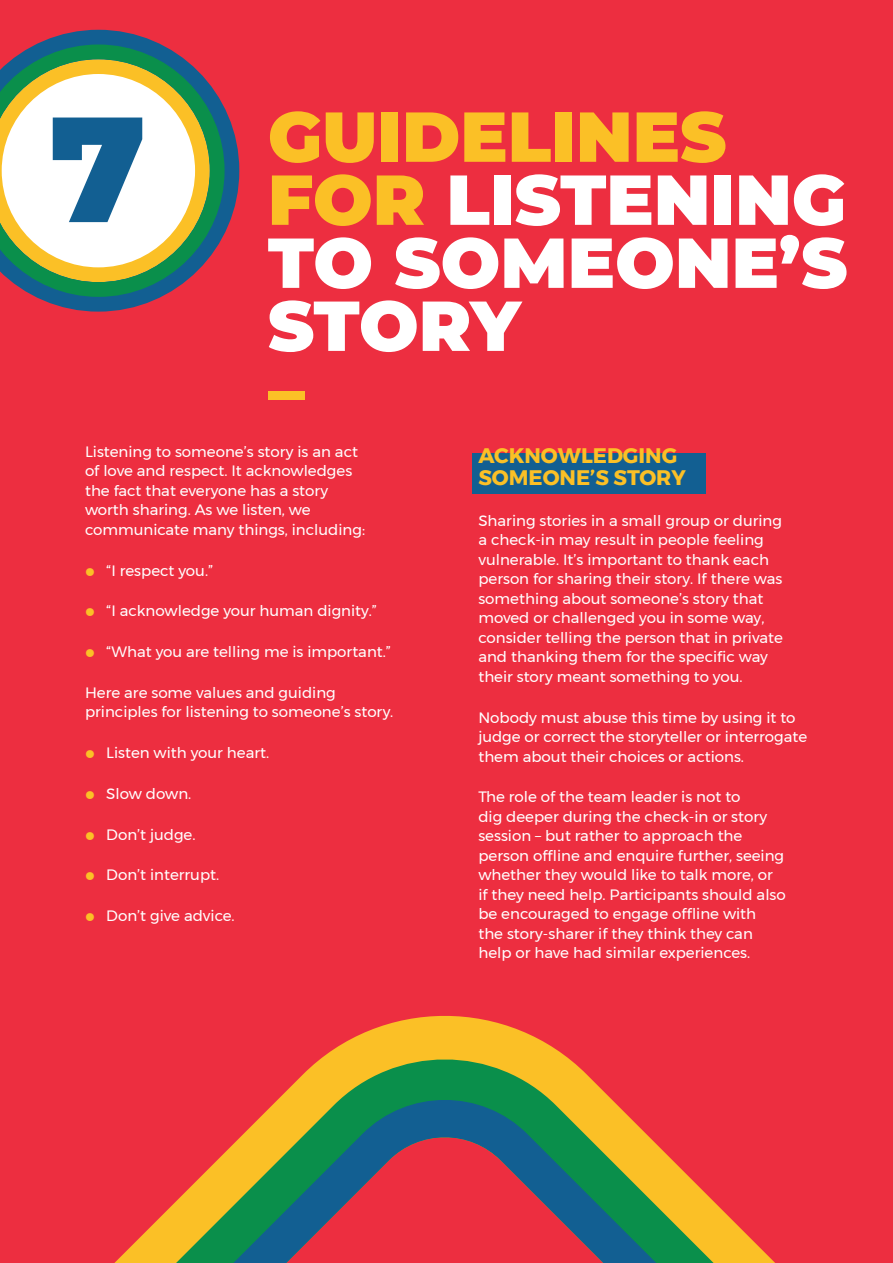
<style>
.page{position:relative;width:893px;height:1263px;background:#ed2e40}
.page>*{position:absolute;margin:0;border:0;box-sizing:border-box;transform-origin:0 0}
.t1{font:900 70.5px/63px "Montserrat";color:#fff}
.t2{font:700 21px/22.5px "Montserrat";color:#fbc026}
.t3{font:15px/19.5px "Montserrat";color:#fff}
.s1{font-size:149.4px;color:#125f92}
.s2{color:#fbc026}
.s3{font-weight:900;font-size:24px;color:#fbc026}
</style>
<div class="page">
<svg style="left:35px;top:30px;width:204px;height:282px"></svg>
<svg style="left:0;top:45px;width:225px;height:252px;background:#bec4a8"></svg>
<div style="left:268px;top:391px;width:36px;height:9px;background:#fbc026"></div>
<div style="left:472px;top:453px;width:234px;height:40px;background:#125f92"></div>
<svg style="left:342px;top:1016px;width:205px;height:28px;fill:#fbc026"></svg>
<svg style="left:289px;top:1044px;width:311px;height:44px;background:#bb9c33"></svg>
<svg style="left:114px;top:1088px;width:661px;height:175px"></svg>
<h1 class="t1" style="left:268px;top:101px;width:581px;text-indent:-218px"><span class="s1">7</span> <span class="s2">GUIDELINES<br>FOR</span> LISTENING<br>TO SOMEONE’S<br>STORY</h1>
<p class="t3" style="left:85px;top:441px;width:282px">Listening to someone’s story is an act of love and respect. It acknowledges the fact that everyone has a story worth sharing. As we listen, we communicate many things, including:</p>
<p class="t3" style="left:85px;top:560px;width:130px"><span class="s3">•</span> “I respect you.”</p>
<p class="t3" style="left:85px;top:601px;width:293px"><span class="s3">•</span> “I acknowledge your human dignity.”</p>
<p class="t3" style="left:85px;top:642px;width:307px"><span class="s3">•</span> “What you are telling me is important.”</p>
<p class="t3" style="left:85px;top:683px;width:310px">Here are some values and guiding principles for listening to someone’s story.</p>
<p class="t3" style="left:85px;top:743px;width:186px"><span class="s3">•</span> Listen with your heart.</p>
<p class="t3" style="left:85px;top:784px;width:108px"><span class="s3">•</span> Slow down.</p>
<p class="t3" style="left:85px;top:824px;width:112px"><span class="s3">•</span> Don’t judge.</p>
<p class="t3" style="left:85px;top:865px;width:136px"><span class="s3">•</span> Don’t interrupt.</p>
<p class="t3" style="left:85px;top:906px;width:151px"><span class="s3">•</span> Don’t give advice.</p>
<h2 class="t2" style="left:478px;top:444px;width:209px">ACKNOWLEDGING<br>SOMEONE’S STORY</h2>
<p class="t3" style="left:478px;top:511px;width:306px">Sharing stories in a small group or during a check-in may result in people feeling vulnerable. It’s important to thank each person for sharing their story. If there was something about someone’s story that moved or challenged you in some way, consider telling the person that in private and thanking them for the specific way their story meant something to you.</p>
<p class="t3" style="left:478px;top:707px;width:330px">Nobody must abuse this time by using it to judge or correct the storyteller or interrogate them about their choices or actions.</p>
<p class="t3" style="left:478px;top:787px;width:309px">The role of the team leader is not to<br>dig deeper during the check-in or story session – but rather to approach the person offline and enquire further, seeing whether they would like to talk more, or if they need help. Participants should also be encouraged to engage offline with<br>the story-sharer if they think they can help or have had similar experiences.</p>
</div>
